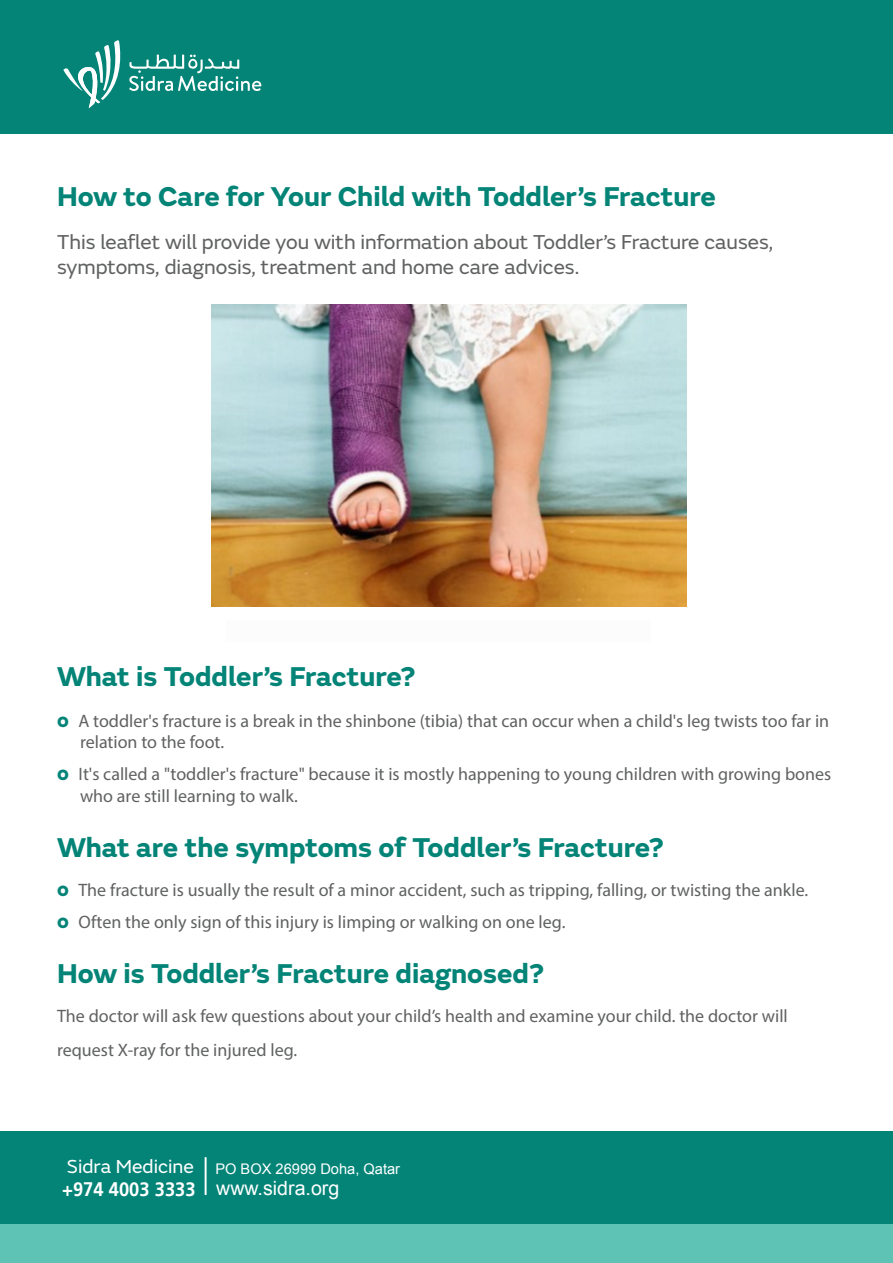
<style>
.page{position:relative;width:893px;height:1263px;background:#fff}
.page>*{position:absolute;margin:0;border:0;box-sizing:border-box;transform-origin:0 0}
.t1{font:700 28.35px "FS Emeric";color:#038477}
.t2{font:21px/25.2px "FS Emeric";color:#606161}
.t3{font:19.65px "Arial";color:#fff}
.t4{font:18px/21.6px "Myriad Pro";color:#606161}
.t5{font:14.7px "Arial";color:#fff}
.s1{font-family:"FS Emeric";font-weight:700;font-size:21px;color:#038477}
.s2{font-family:"FS Emeric";font-size:19.65px}
.s3{font-family:"Frutiger LT Arabic 65";font-weight:700}
</style>
<div class="page">
<div style="left:0;top:0;width:893px;height:134px;background:#038477"></div>
<div style="left:0;top:1131px;width:893px;height:96px;background:#038477"></div>
<div style="left:0;top:1225px;width:893px;height:38px;background:#5ec3b4"></div>
<hr style="left:205px;top:1157px;width:2px;height:38px;background:#fff">
<svg style="left:63px;top:40px;width:58px;height:68px"></svg>
<svg style="left:129px;top:55px;width:132px;height:36px"></svg>
<img style="left:211px;top:305px;width:475px;height:301px">
<h1 class="t1" style="left:57px;top:174px;width:660px">How to Care for Your Child with Toddler’s Fracture</h1>
<p class="t2" style="left:57px;top:228px;width:718px">This leaflet will provide you with information about Toddler’s Fracture causes, symptoms, diagnosis, treatment and home care advices.</p>
<h1 class="t1" style="left:57px;top:654px;width:360px">What is Toddler’s Fracture?</h1>
<p class="t4" style="left:80px;top:710px;width:751px;text-indent:-23px"><span class="s1">o</span> A toddler's fracture is a break in the shinbone (tibia) that can occur when a child's leg twists too far in relation to the foot.</p>
<p class="t4" style="left:80px;top:763px;width:753px;text-indent:-23px"><span class="s1">o</span> It's called a "toddler's fracture" because it is mostly happening to young children with growing bones who are still learning to walk.</p>
<h1 class="t1" style="left:57px;top:825px;width:608px">What are the symptoms of Toddler’s Fracture?</h1>
<p class="t4" style="left:57px;top:874px;width:753px;line-height:31.5px"><span class="s1">o</span> The fracture is usually the result of a minor accident, such as tripping, falling, or twisting the ankle. <span class="s1">o</span> Often the only sign of this injury is limping or walking on one leg.</p>
<h1 class="t1" style="left:57px;top:951px;width:489px">How is Toddler’s Fracture diagnosed?</h1>
<p class="t4" style="left:57px;top:999px;width:732px;line-height:34px">The doctor will ask few questions about your child’s health and examine your child. the doctor will request X-ray for the injured leg.</p>
<p class="t5" style="left:67px;top:1159px;width:335px"><span class="s2">Sidra Medicine</span> PO BOX 26999 Doha, Qatar</p>
<p class="t3" style="left:62px;top:1175px;width:279px"><span class="s3">+974 4003 3333</span> www.sidra.org</p>
</div>
